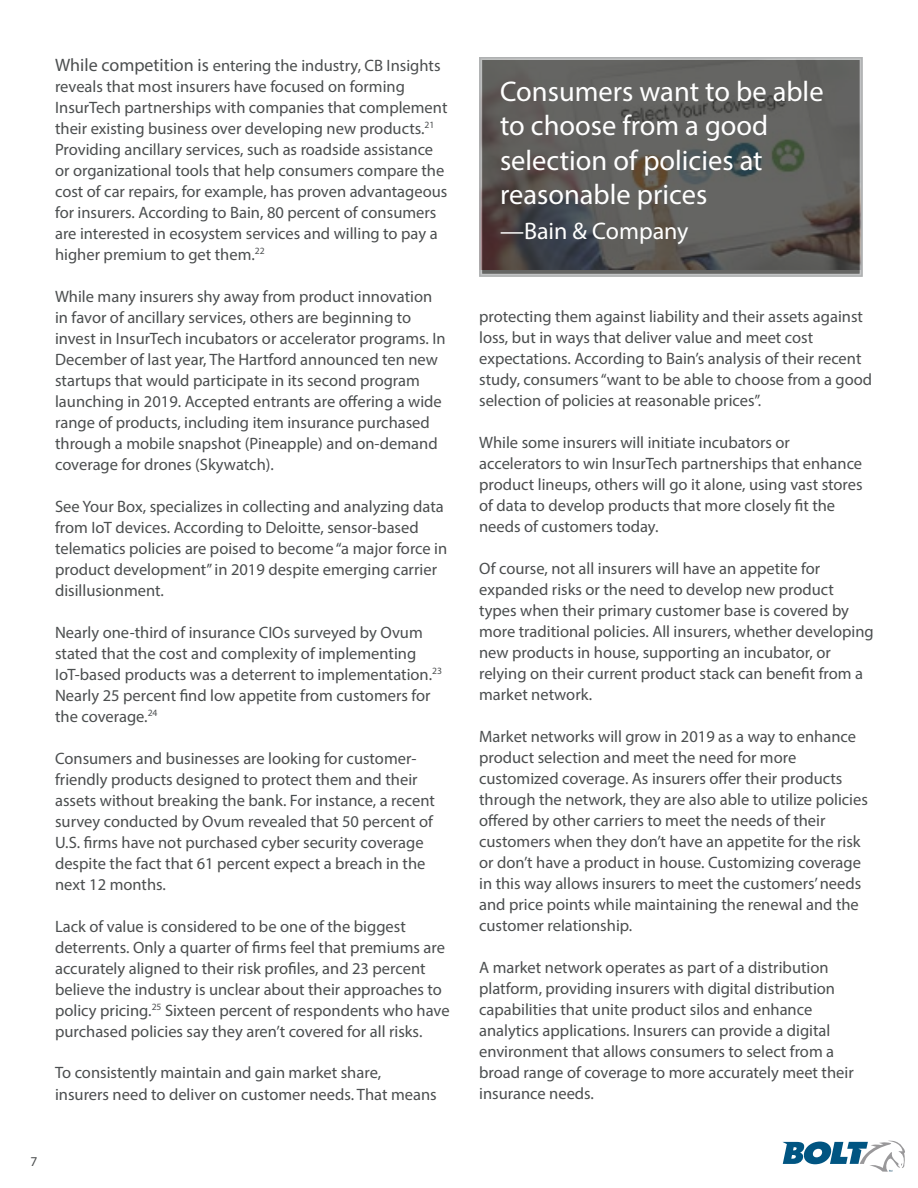
<style>
.page{position:relative;width:918px;height:1188px;background:#fff}
.page>*{position:absolute;margin:0;border:0;box-sizing:border-box;transform-origin:0 0}
.t1{font:28.5px/34.5px "Myriad Pro";color:#fff}
.t2{font:24px "Myriad Pro";color:#fff}
.t3{font:16.5px/21px "Myriad Pro";color:#4b4e4f}
.t4{font:13.5px "Myriad Pro";color:#4b4e4f}
.s1{font-size:18px}
</style>
<div class="page">
<svg style="left:479px;top:57px;width:384px;height:220px;background:#5f5e5c"></svg>
<svg style="left:782px;top:1141px;width:123px;height:31px"></svg>
<p class="t3" style="left:55px;top:54px;width:394px"><span class="s1">While competition is</span> entering the industry, CB Insights reveals that most insurers have focused on forming InsurTech partnerships with companies that complement their existing business over developing new products.<sup>21<br></sup>Providing ancillary services, such as roadside assistance or organizational tools that help consumers compare the cost of car repairs, for example, has proven advantageous for insurers. According to Bain, 80 percent of consumers are interested in ecosystem services and willing to pay a higher premium to get them.<sup>22</sup></p>
<p class="t3" style="left:55px;top:285px;width:392px">While many insurers shy away from product innovation in favor of ancillary services, others are beginning to invest in InsurTech incubators or accelerator programs. In December of last year, The Hartford announced ten new startups that would participate in its second program launching in 2019. Accepted entrants are offering a wide range of products, including item insurance purchased through a mobile snapshot (Pineapple) and on-demand coverage for drones (Skywatch).</p>
<p class="t3" style="left:55px;top:495px;width:394px">See Your Box, specializes in collecting and analyzing data from IoT devices. According to Deloitte, sensor-based telematics policies are poised to become “a major force in product development” in 2019 despite emerging carrier disillusionment.</p>
<p class="t3" style="left:55px;top:621px;width:388px">Nearly one-third of insurance CIOs surveyed by Ovum stated that the cost and complexity of implementing IoT-based products was a deterrent to implementation.<sup>23<br></sup>Nearly 25 percent find low appetite from customers for the coverage.<sup>24</sup></p>
<p class="t3" style="left:55px;top:747px;width:381px">Consumers and businesses are looking for customer&shy;friendly products designed to protect them and their assets without breaking the bank. For instance, a recent survey conducted by Ovum revealed that 50 percent of U.S. firms have not purchased cyber security coverage despite the fact that 61 percent expect a breach in the next 12 months.</p>
<p class="t3" style="left:55px;top:915px;width:396px">Lack of value is considered to be one of the biggest deterrents. Only a quarter of firms feel that premiums are accurately aligned to their risk profiles, and 23 percent believe the industry is unclear about their approaches to policy pricing.<sup>25</sup> Sixteen percent of respondents who have purchased policies say they aren’t covered for all risks.</p>
<p class="t3" style="left:55px;top:1062px;width:383px">To consistently maintain and gain market share, insurers need to deliver on customer needs. That means</p>
<p class="t4" style="left:30px;top:1153px;width:8px">7</p>
<h1 class="t1" style="left:500px;top:74px;width:325px">Consumers want to be able to choose from a good selection of policies at reasonable prices</h1>
<h2 class="t2" style="left:500px;top:216px;width:190px">—Bain &amp; Company</h2>
<p class="t3" style="left:479px;top:306px;width:395px">protecting them against liability and their assets against loss, but in ways that deliver value and meet cost expectations. According to Bain’s analysis of their recent study, consumers “want to be able to choose from a good selection of policies at reasonable prices”.</p>
<p class="t3" style="left:479px;top:432px;width:385px">While some insurers will initiate incubators or accelerators to win InsurTech partnerships that enhance product lineups, others will go it alone, using vast stores of data to develop products that more closely fit the needs of customers today.</p>
<p class="t3" style="left:479px;top:558px;width:396px">Of course, not all insurers will have an appetite for expanded risks or the need to develop new product types when their primary customer base is covered by more traditional policies. All insurers, whether developing new products in house, supporting an incubator, or relying on their current product stack can benefit from a market network.</p>
<p class="t3" style="left:479px;top:726px;width:390px">Market networks will grow in 2019 as a way to enhance product selection and meet the need for more customized coverage. As insurers offer their products through the network, they are also able to utilize policies offered by other carriers to meet the needs of their customers when they don’t have an appetite for the risk or don’t have a product in house. Customizing coverage in this way allows insurers to meet the customers’ needs and price points while maintaining the renewal and the customer relationship.</p>
<p class="t3" style="left:479px;top:957px;width:376px">A market network operates as part of a distribution platform, providing insurers with digital distribution capabilities that unite product silos and enhance analytics applications. Insurers can provide a digital environment that allows consumers to select from a broad range of coverage to more accurately meet their insurance needs.</p>
</div>
